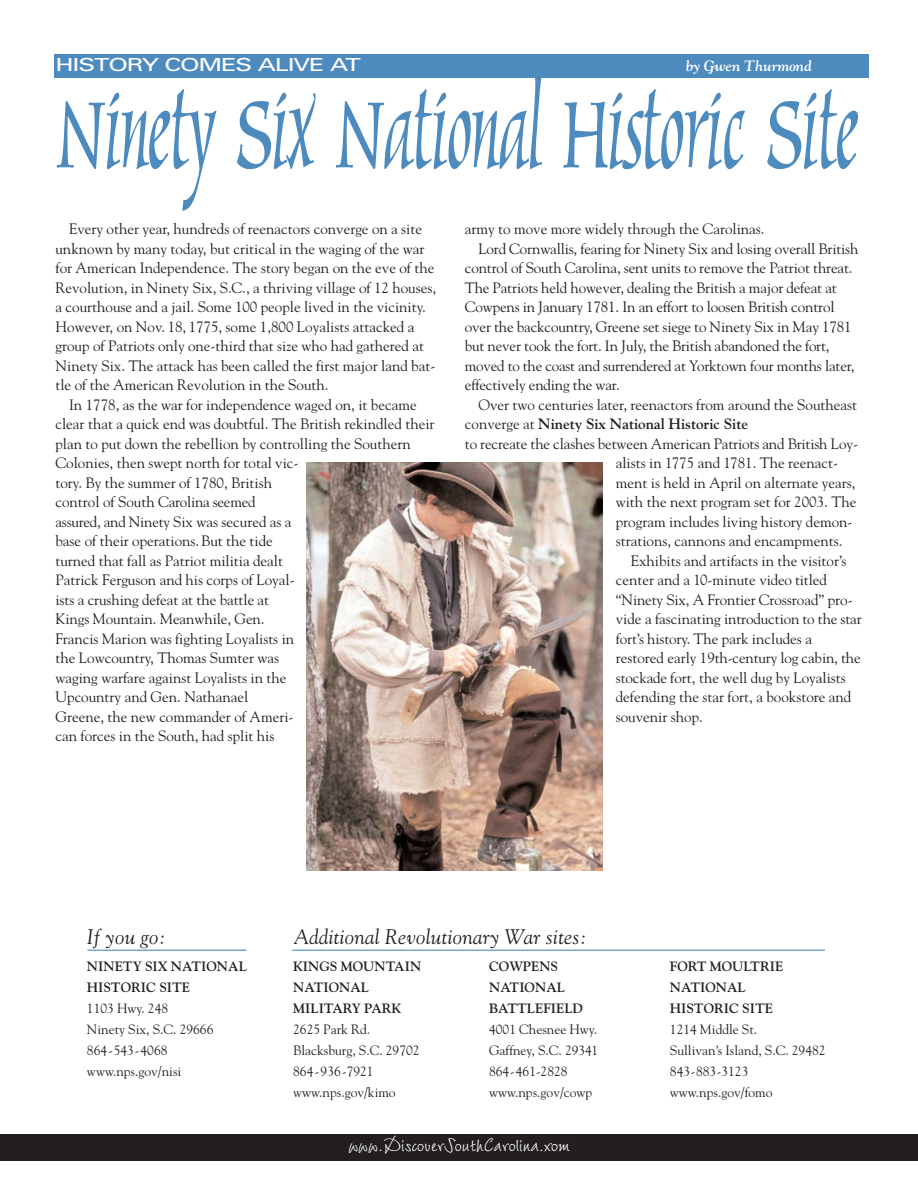
<style>
.page{position:relative;width:918px;height:1188px;background:#fff}
.page>*{position:absolute;margin:0;border:0;box-sizing:border-box;transform-origin:0 0}
.t1{font:144px "Marigold";letter-spacing:-.02em;color:#4d8abe;scale:.7 1}
.t2{font:27px "Wiesbaden Swing";color:#fff}
.t3{font:italic 21px "Goudy";letter-spacing:.015em;color:#231f20}
.t4{font:18px "Univers";letter-spacing:-.045em;color:#fff;scale:1.4 1}
.t5{font:15px/19.5px "Goudy";color:#231f20}
.t6{font:700 15px "Goudy";color:#231f20}
.t7{font:italic 700 15px "Goudy";color:#fff}
.t8{font:13.5px/21px "Goudy";color:#231f20}
.t9{font:700 13.5px/21px "Goudy";color:#231f20}
.s1{font-weight:400}
</style>
<div class="page">
<div style="left:54px;top:54px;width:814px;height:24px;background:#4d8abe"></div>
<img style="left:306px;top:462px;width:296px;height:409px">
<hr style="left:87px;top:950px;width:159px;height:1px;background:#4d8abe">
<hr style="left:292px;top:950px;width:533px;height:1px;background:#4d8abe">
<div style="left:0;top:1134px;width:918px;height:27px;background:#231f20"></div>
<p class="t4" style="left:56px;top:58px;width:220px">HISTORY COMES ALIVE AT</p>
<p class="t7" style="left:686px;top:60px;width:127px">by Gwen Thurmond</p>
<h1 class="t1" style="left:56px;top:72px;width:1150px">Ninety Six National Historic Site</h1>
<p class="t5" style="left:56px;top:220px;width:382px;text-indent:14px">Every other year, hundreds of reenactors converge on a site unknown by many today, but critical in the waging of the war for American Independence. The story began on the eve of the Revolution, in Ninety Six, S.C., a thriving village of 12 houses, a courthouse and a jail. Some 100 people lived in the vicinity.<br>However, on Nov. 18, 1775, some 1,800 Loyalists attacked a group of Patriots only one-third that size who had gathered at Ninety Six. The attack has been called the first major land bat&shy;tle of the American Revolution in the South.</p>
<p class="t5" style="left:56px;top:396px;width:381px;text-indent:14px">In 1778, as the war for independence waged on, it became clear that a quick end was doubtful. The British rekindled their plan to put down the rebellion by controlling the Southern Colonies, then swept north for total vic-<br>tory. By the summer of 1780, British<br>control of South Carolina seemed<br>assured, and Ninety Six was secured as a<br>base of their operations. But the tide<br>turned that fall as Patriot militia dealt<br>Patrick Ferguson and his corps of Loyal-<br>ists a crushing defeat at the battle at<br>Kings Mountain. Meanwhile, Gen.<br>Francis Marion was fighting Loyalists in<br>the Lowcountry, Thomas Sumter was<br>waging warfare against Loyalists in the<br>Upcountry and Gen. Nathanael<br>Greene, the new commander of Ameri-<br>can forces in the South, had split his</p>
<p class="t5" style="left:465px;top:220px;width:301px">army to move more widely through the Carolinas.</p>
<p class="t5" style="left:478px;top:240px;width:382px">Lord Cornwallis, fearing for Ninety Six and losing overall British</p>
<p class="t5" style="left:465px;top:259px;width:389px">control of South Carolina, sent units to remove the Patriot threat.</p>
<p class="t5" style="left:465px;top:279px;width:374px">The Patriots held however, dealing the British a major defeat at</p>
<p class="t5" style="left:465px;top:298px;width:371px">Cowpens in January 1781. In an effort to loosen British control</p>
<p class="t5" style="left:465px;top:318px;width:388px">over the backcountry, Greene set siege to Ninety Six in May 1781</p>
<p class="t5" style="left:465px;top:337px;width:366px">but never took the fort. In July, the British abandoned the fort,</p>
<p class="t5" style="left:465px;top:357px;width:391px">moved to the coast and surrendered at Yorktown four months later,</p>
<p class="t5" style="left:465px;top:376px;width:156px">effectively ending the war.</p>
<p class="t5" style="left:478px;top:396px;width:380px">Over two centuries later, reenactors from around the Southeast</p>
<p class="t6" style="left:465px;top:418px;width:285px"><span class="s1">converge at</span> Ninety Six National Historic Site</p>
<p class="t5" style="left:465px;top:435px;width:395px">to recreate the clashes between American Patriots and British Loy-</p>
<p class="t5" style="left:616px;top:454px;width:224px">alists in 1775 and 1781. The reenact-</p>
<p class="t5" style="left:616px;top:474px;width:241px">ment is held in April on alternate years,</p>
<p class="t5" style="left:616px;top:493px;width:242px">with the next program set for 2003. The</p>
<p class="t5" style="left:616px;top:513px;width:238px">program includes living history demon-</p>
<p class="t5" style="left:616px;top:532px;width:228px">strations, cannons and encampments.</p>
<p class="t5" style="left:631px;top:552px;width:217px">Exhibits and artifacts in the visitor’s</p>
<p class="t5" style="left:616px;top:571px;width:213px">center and a 10-minute video titled</p>
<p class="t5" style="left:616px;top:591px;width:238px">“Ninety Six, A Frontier Crossroad” pro-</p>
<p class="t5" style="left:616px;top:610px;width:247px">vide a fascinating introduction to the star</p>
<p class="t5" style="left:616px;top:630px;width:198px">fort’s history. The park includes a</p>
<p class="t5" style="left:616px;top:649px;width:246px">restored early 19th-century log cabin, the</p>
<p class="t5" style="left:616px;top:669px;width:232px">stockade fort, the well dug by Loyalists</p>
<p class="t5" style="left:616px;top:688px;width:237px">defending the star fort, a bookstore and</p>
<p class="t5" style="left:616px;top:708px;width:89px">souvenir shop.</p>
<h3 class="t3" style="left:87px;top:928px;width:80px">If you go:</h3>
<p class="t9" style="left:87px;top:957px;width:161px">NINETY SIX NATIONAL<br>HISTORIC SITE</p>
<p class="t8" style="left:87px;top:999px;width:128px">1103 Hwy. 248<br>Ninety Six, S.C. 29666<br>864-543-4068 www.nps.gov/nisi</p>
<h3 class="t3" style="left:294px;top:929px;width:295px">Additional Revolutionary War sites:</h3>
<p class="t9" style="left:293px;top:957px;width:130px">KINGS MOUNTAIN<br>NATIONAL<br>MILITARY PARK</p>
<p class="t8" style="left:293px;top:1020px;width:128px">2625 Park Rd.<br>Blacksburg, S.C. 29702<br>864-936-7921 www.nps.gov/kimo</p>
<p class="t9" style="left:489px;top:957px;width:96px">COWPENS<br>NATIONAL<br>BATTLEFIELD</p>
<p class="t8" style="left:489px;top:1020px;width:111px">4001 Chesnee Hwy.<br>Gaffney, S.C. 29341<br>864-461-2828 www.nps.gov/cowp</p>
<h2 class="t2" style="left:348px;top:1126px;width:223px">www.DiscoverSouthCarolina.xom</h2>
<p class="t9" style="left:670px;top:957px;width:115px">FORT MOULTRIE<br>NATIONAL<br>HISTORIC SITE</p>
<p class="t8" style="left:670px;top:1020px;width:157px">1214 Middle St.<br>Sullivan’s Island, S.C. 29482<br>843-883-3123 www.nps.gov/fomo</p>
</div>
